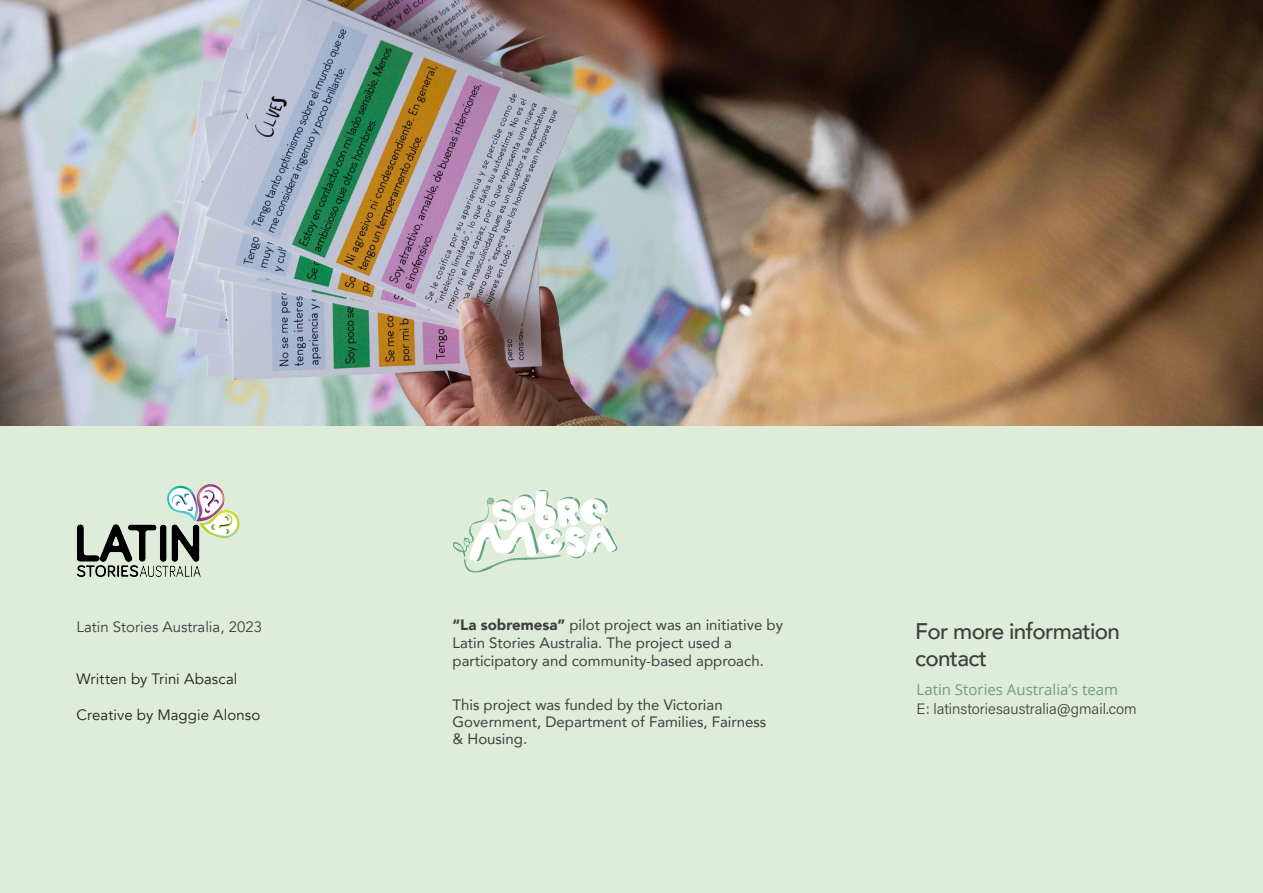
<style>
.page{position:relative;width:1263px;height:893px;background:#fff}
.page>*{position:absolute;margin:0;border:0;box-sizing:border-box;transform-origin:0 0}
.Subheading_01{font:500 22.5px "Avenir";letter-spacing:-.03em;color:#3e3e3f}
.Body_Text_-_Align_Left{font:15px/18px "Avenir";color:#3e3e3f}
.Subheading_01-2{font:15px/17.2px "Avenir";color:#3e3e3f}
.Body_Text_-_Align_Left-2{font:15px "Avenir";letter-spacing:.005em;color:#231f20}
.Subheading_01-3{font:15px "Acumin Variable Concept";letter-spacing:-.005em;color:#3e3e3f}
.Subheading_01-4{font:15px "Open Sans";color:#6f9c87}
.Subheading_01-5{font:15px "Avenir";color:#3e3e3f}
.s1{font-weight:900}
</style>
<div class="page">
<div style="left:0;top:425px;width:1263px;height:468px;background:#deecd9"></div>
<img style="left:77px;top:485px;width:163px;height:92px">
<img style="left:452px;top:489px;width:166px;height:84px">
<img style="left:0;top:0;width:1263px;height:425px">
<p class="Subheading_01-5" style="left:77px;top:617px;width:187px">Latin Stories Australia, 2023</p>
<p class="Body_Text_-_Align_Left-2" style="left:77px;top:670px;width:162px">Written by Trini Abascal</p>
<p class="Body_Text_-_Align_Left-2" style="left:77px;top:706px;width:185px">Creative by Maggie Alonso</p>
<p class="Body_Text_-_Align_Left" style="left:452px;top:615px;width:332px"><span class="s1">“La sobremesa”</span> pilot project was an initiative by<br>Latin Stories Australia. The project used a participatory and community-based approach.</p>
<p class="Subheading_01-2" style="left:452px;top:695px;width:315px">This project was funded by the Victorian<br>Government, Department of Families, Fairness &amp; Housing.</p>
<p class="Subheading_01" style="left:915px;top:612px;width:206px">For more information</p>
<p class="Subheading_01" style="left:915px;top:639px;width:73px">contact</p>
<p class="Subheading_01-3" style="left:917px;top:698px;width:222px">E: latinstoriesaustralia@gmail.com</p>
<p class="Subheading_01-4" style="left:917px;top:679px;width:203px">Latin Stories Australia’s team</p>
</div>
